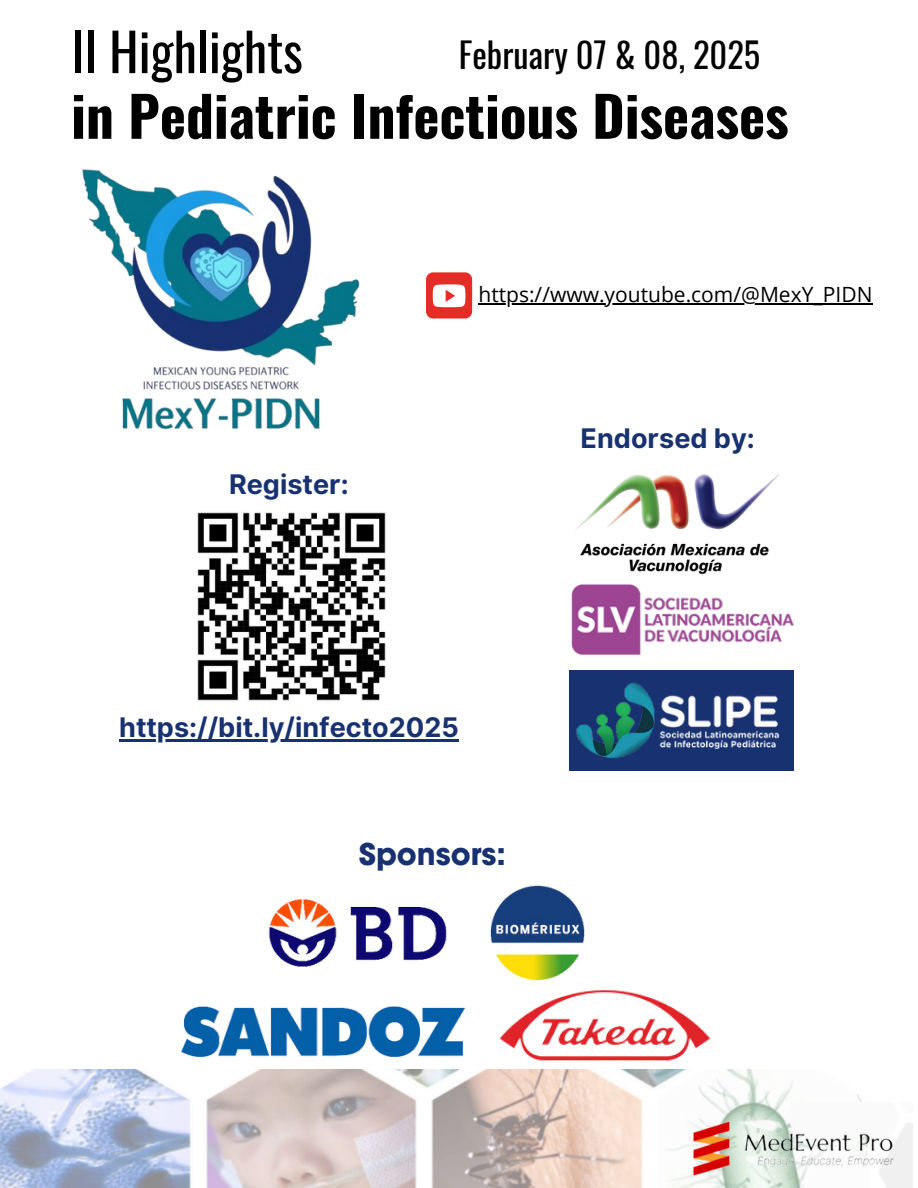
<style>
.page{position:relative;width:918px;height:1188px;background:#fff}
.page>*{position:absolute;margin:0;border:0;box-sizing:border-box;transform-origin:0 0}
.t1{font:700 55.5px "Oswald";color:#000}
.t2{font:52.5px "Oswald";color:#000}
.t3{font:34.5px "Oswald";color:#000}
.t4{font:700 30px "ITC Avant Garde Pro";color:#183171}
.t5{font:700 27px "Inter";color:#183171}
.t6{font:21px "Open Sans";color:#000}
</style>
<div class="page">
<img style="left:82px;top:169px;width:278px;height:261px">
<div style="left:426px;top:272px;width:46px;height:47px;background:#e52d27;border-radius:7px"></div>
<svg style="left:433px;top:284px;width:32px;height:23px"></svg>
<hr style="left:478px;top:303px;width:395px;height:1px;background:#000">
<img style="left:0;top:1070px;width:862px;height:118px">
<img style="left:684px;top:1103px;width:229px;height:85px">
<hr style="left:119px;top:740px;width:340px;height:2px;background:#183171">
<img style="left:197px;top:512px;width:189px;height:189px">
<img style="left:575px;top:474px;width:205px;height:101px">
<img style="left:571px;top:584px;width:223px;height:71px">
<div style="left:570px;top:670px;width:224px;height:100px;background:#183171"></div>
<img style="left:576px;top:682px;width:204px;height:77px">
<img style="left:181px;top:1006px;width:285px;height:51px">
<img style="left:268px;top:899px;width:179px;height:68px">
<img style="left:491px;top:886px;width:93px;height:84px">
<img style="left:471px;top:970px;width:276px;height:123px">
<p class="t2" style="left:71px;top:11px;width:233px">II Highlights</p>
<p class="t1" style="left:71px;top:73px;width:719px">in Pediatric Infectious Diseases</p>
<h5 class="t3" style="left:459px;top:28px;width:303px">February 07 &amp; 08, 2025</h5>
<h2 class="t6" style="left:478px;top:280px;width:396px">https://www.youtube.com/@MexY_PIDN</h2>
<h3 class="t5" style="left:229px;top:468px;width:121px">Register:</h3>
<p class="t5" style="left:581px;top:422px;width:176px">Endorsed by:</p>
<h1 class="t5" style="left:119px;top:711px;width:341px">https://bit.ly/infecto2025</h1>
<h5 class="t4" style="left:359px;top:843px;width:149px">Sponsors:</h5>
</div>
